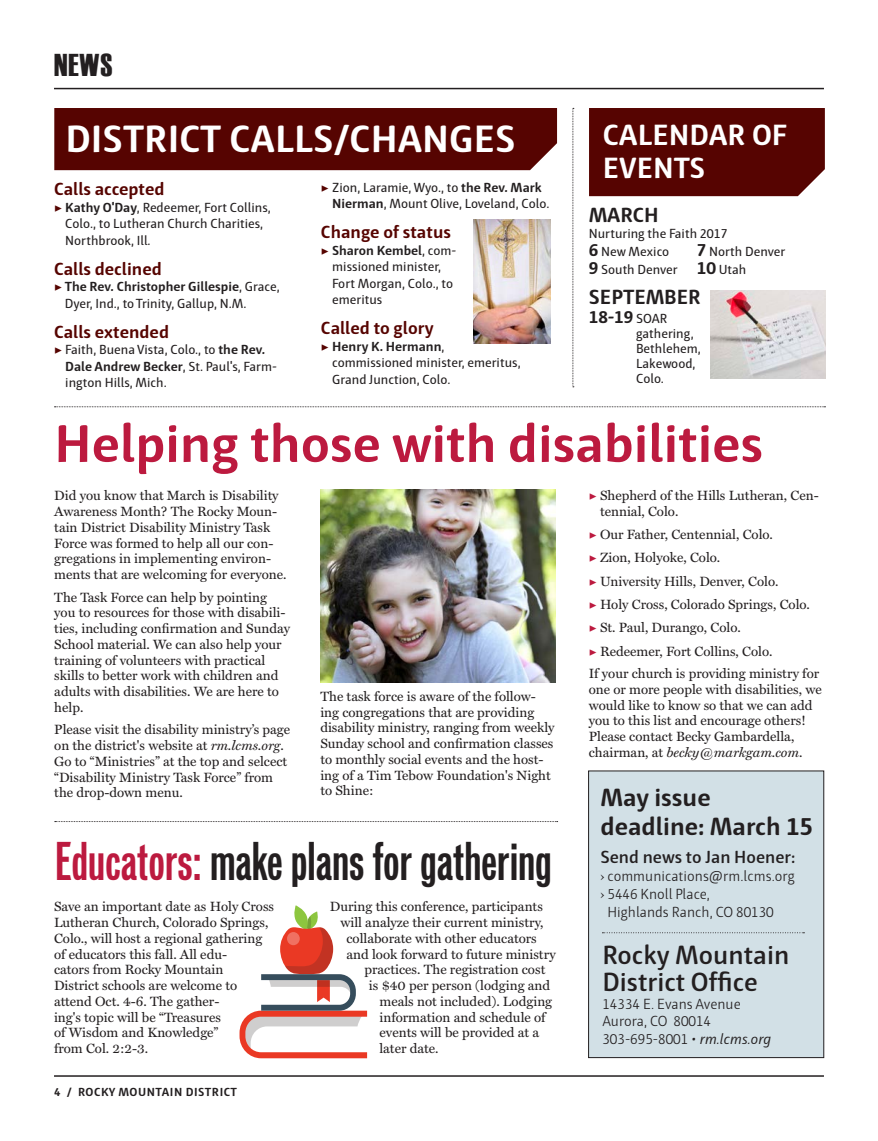
<style>
.page{position:relative;width:878px;height:1141px;background:#fff}
.page>*{position:absolute;margin:0;border:0;box-sizing:border-box;transform-origin:0 0}
.t1{font:700 54px "Haptic";color:#bc1a3f}
.t2{font:49.5px "Vonnes Bold Comp";letter-spacing:.01em;color:#231f20}
.t3{font:700 39px "Haptic";color:#fff}
.t4{font:31.5px "Haettenschweiler";color:#231f20}
.t5{font:700 30px/33px "Haptic";color:#fff}
.t6{font:600 27px/27px "Haptic";color:#231f20}
.t7{font:700 25.5px/28.5px "Haptic";color:#231f20}
.t8{font:700 21px "Haptic";color:#231f20}
.t9{font:700 18px "Haptic";color:#560401}
.t10{font:600 18px "Haptic";color:#231f20}
.t11{font:700 18px "Haptic";color:#231f20}
.t12{font:15px/16.5px "Haptic Light 0 wt";color:#231f20}
.t13{font:13.5px/15.8px "Miller Text";color:#231f20}
.t14{font:13.5px/16.5px "Haptic";color:#231f20}
.t15{font:700 12px "Haptic";letter-spacing:.04em;color:#231f20}
.s1{font-family:"Minion Pro";color:#560401}
.s2{font-weight:700}
.s3{font-weight:700;font-size:18px}
.s4{font-weight:400;font-size:13.5px}
.s5{font-style:italic}
.s6{color:#bc1a3f}
.s7{font-family:"Minion Pro";color:#bc1a3f}
.s8{font-family:"Century Std"}
.s9{font-family:"Haptic";font-weight:300;font-style:italic}
</style>
<div class="page">
<hr style="left:54px;top:1075px;width:770px;height:2px;background:#231f20">
<hr style="left:54px;top:88px;width:770px;height:1px;background:#231f20">
<div style="left:588px;top:771px;width:235px;height:286px;background:#d2e0e6"></div>
<div style="left:588px;top:771px;width:236px;height:287px;border:1px solid #231f20"></div>
<div style="left:54px;top:108px;width:503px;height:62px;background:#560401"></div>
<div style="left:589px;top:108px;width:235px;height:88px;background:#560401"></div>
<svg style="left:54px;top:406px;width:771px;height:1px"></svg>
<img style="left:474px;top:220px;width:76px;height:124px">
<svg style="left:572px;top:108px;width:2px;height:279px"></svg>
<img style="left:710px;top:291px;width:115px;height:88px">
<svg style="left:602px;top:932px;width:202px;height:1px"></svg>
<img style="left:321px;top:490px;width:235px;height:192px">
<svg style="left:55px;top:821px;width:502px;height:1px"></svg>
<svg style="left:239px;top:905px;width:128px;height:153px"></svg>
<h3 class="t4" style="left:54px;top:48px;width:60px">NEWS</h3>
<h3 class="t3" style="left:65px;top:115px;width:452px">DISTRICT CALLS/CHANGES</h3>
<h3 class="t5" style="left:602px;top:118px;width:186px">CALENDAR OF<br>EVENTS</h3>
<h3 class="t9" style="left:54px;top:178px;width:112px">Calls accepted</h3>
<p class="t14" style="left:65px;top:199px;width:207px;text-indent:-11px"><span class="s1">▶</span> <span class="s2">Kathy O'Day</span>, Redeemer, Fort Collins,<br>Colo., to Lutheran Church Charities,<br>Northbrook, Ill.</p>
<h3 class="t9" style="left:54px;top:258px;width:109px">Calls declined</h3>
<p class="t14" style="left:65px;top:278px;width:216px;text-indent:-11px"><span class="s1">▶</span> <span class="s2">The Rev. Christopher Gillespie</span>, Grace,<br>Dyer, Ind., to Trinity, Gallup, N.M.</p>
<h3 class="t9" style="left:54px;top:321px;width:117px">Calls extended</h3>
<p class="t14" style="left:65px;top:341px;width:213px;text-indent:-11px"><span class="s1">▶</span> Faith, Buena Vista, Colo., to <span class="s2">the Rev.<br>Dale Andrew Becker</span>, St. Paul's, Farm&shy;ington Hills, Mich.</p>
<p class="t14" style="left:332px;top:179px;width:219px;text-indent:-11px"><span class="s1">▶</span> Zion, Laramie, Wyo., to <span class="s2">the Rev. Mark<br>Nierman</span>, Mount Olive, Loveland, Colo.</p>
<h3 class="t9" style="left:321px;top:221px;width:131px">Change of status</h3>
<p class="t14" style="left:332px;top:242px;width:126px;text-indent:-11px"><span class="s1">▶</span> <span class="s2">Sharon Kembel</span>, com&shy;missioned minister,<br>Fort Morgan, Colo., to emeritus</p>
<h3 class="t9" style="left:321px;top:317px;width:114px">Called to glory</h3>
<p class="t14" style="left:332px;top:338px;width:190px;text-indent:-11px"><span class="s1">▶</span> <span class="s2">Henry K. Hermann</span>, commissioned minister, emeritus,<br>Grand Junction, Colo.</p>
<h3 class="t8" style="left:588px;top:202px;width:71px">MARCH</h3>
<p class="t14" style="left:588px;top:225px;width:140px;line-height:17.9px">Nurturing the Faith 2017<br><span class="s3">6</span> New Mexico</p>
<p class="t14" style="left:588px;top:242px;width:198px;line-height:18px;text-indent:108px"><span class="s3">7</span> North Denver<br><span class="s3">9</span> South Denver <span class="s3">10</span> Utah</p>
<h3 class="t8" style="left:588px;top:284px;width:114px">SEPTEMBER</h3>
<h3 class="t11" style="left:588px;top:306px;width:80px">18-19 <span class="s4">SOAR</span></h3>
<p class="t14" style="left:636px;top:326px;width:66px;line-height:15px">gathering,<br>Bethlehem,<br>Lakewood,<br>Colo.</p>
<h1 class="t1" style="left:54px;top:411px;width:710px">Helping those with disabilities</h1>
<p class="t13" style="left:54px;top:488px;width:234px">Did you know that March is Disability Awareness Month? The Rocky Moun&shy;tain District Disability Ministry Task Force was formed to help all our con&shy;gregations in implementing environ&shy;ments that are welcoming for everyone.</p>
<p class="t13" style="left:54px;top:589px;width:237px">The Task Force can help by pointing you to resources for those with disabili&shy;ties, including confirmation and Sunday School material. We can also help your training of volunteers with practical skills to better work with children and adults with disabilities. We are here to help.</p>
<p class="t13" style="left:54px;top:722px;width:237px">Please visit the disability ministry’s page on the district's website at <span class="s5">rm.lcms.org</span>.<br>Go to “Ministries” at the top and selcect “Disability Ministry Task Force” from the drop-down menu.</p>
<p class="t13" style="left:320px;top:689px;width:236px">The task force is aware of the follow&shy;ing congregations that are providing disability ministry, ranging from weekly Sunday school and confirmation classes to monthly social events and the host&shy;ing of a Tim Tebow Foundation's Night to Shine:</p>
<h2 class="t2" style="left:55px;top:830px;width:497px"><span class="s6">Educators:</span> make plans for gathering</h2>
<p class="t13" style="left:54px;top:899px;width:221px">Save an important date as Holy Cross<br>Lutheran Church, Colorado Springs,<br>Colo., will host a regional gathering of educators this fall. All edu-<br>cators from Rocky Mountain<br>District schools are welcome to attend Oct. 4-6. The gather-<br>ing's topic will be “Treasures<br>of Wisdom and Knowledge”<br>from Col. 2:2-3.</p>
<p class="t13" style="left:330px;top:899px;width:214px">During this conference, participants</p>
<p class="t13" style="left:340px;top:915px;width:204px">will analyze their current ministry,</p>
<p class="t13" style="left:346px;top:931px;width:192px">collaborate with other educators</p>
<p class="t13" style="left:346px;top:946px;width:211px">and look forward to future ministry</p>
<p class="t13" style="left:364px;top:962px;width:182px">practices. The registration cost</p>
<p class="t13" style="left:369px;top:978px;width:183px">is $40 per person (lodging and</p>
<p class="t13" style="left:379px;top:994px;width:174px">meals not included). Lodging</p>
<p class="t13" style="left:379px;top:1009px;width:168px">information and schedule of</p>
<p class="t13" style="left:379px;top:1025px;width:161px">events will be provided at a</p>
<p class="t13" style="left:379px;top:1041px;width:61px">later date.</p>
<p class="t15" style="left:54px;top:1084px;width:184px">4 / ROCKY MOUNTAIN DISTRICT</p>
<p class="t13" style="left:600px;top:488px;width:220px;text-indent:-11px"><span class="s7">▶</span> Shepherd of the Hills Lutheran, Cen&shy;tennial, Colo.</p>
<p class="t13" style="left:588px;top:523px;width:232px;line-height:23.1px"><span class="s7">▶</span> Our Father, Centennial, Colo.<br><span class="s7">▶</span> Zion, Holyoke, Colo.<br><span class="s7">▶</span> University Hills, Denver, Colo.<br><span class="s7">▶</span> Holy Cross, Colorado Springs, Colo. <span class="s7">▶</span> St. Paul, Durango, Colo.<br><span class="s7">▶</span> Redeemer, Fort Collins, Colo.<br>If your church is providing ministry for</p>
<p class="t13" style="left:588px;top:682px;width:234px">one or more people with disabilities, we would like to know so that we can add you to this list and encourage others!<br>Please contact Becky Gambardella, chairman, at <span class="s5">becky@markgam.com</span>.</p>
<h3 class="t7" style="left:600px;top:783px;width:214px">May issue deadline: March 15</h3>
<h3 class="t10" style="left:600px;top:846px;width:196px">Send news to Jan Hoener:</h3>
<p class="t12" style="left:600px;top:868px;width:196px"><span class="s8">›</span> communications@rm.lcms.org</p>
<p class="t12" style="left:600px;top:886px;width:111px"><span class="s8">›</span> 5446 Knoll Place,</p>
<p class="t12" style="left:607px;top:904px;width:168px">Highlands Ranch, CO 80130</p>
<h3 class="t6" style="left:602px;top:941px;width:188px">Rocky Mountain<br>District Office</h3>
<p class="t12" style="left:602px;top:996px;width:140px">14334 E. Evans Avenue<br>Aurora, CO 80014</p>
<p class="t12" style="left:602px;top:1031px;width:170px">303-695-8001 • <span class="s9">rm.lcms.org</span></p>
</div>
